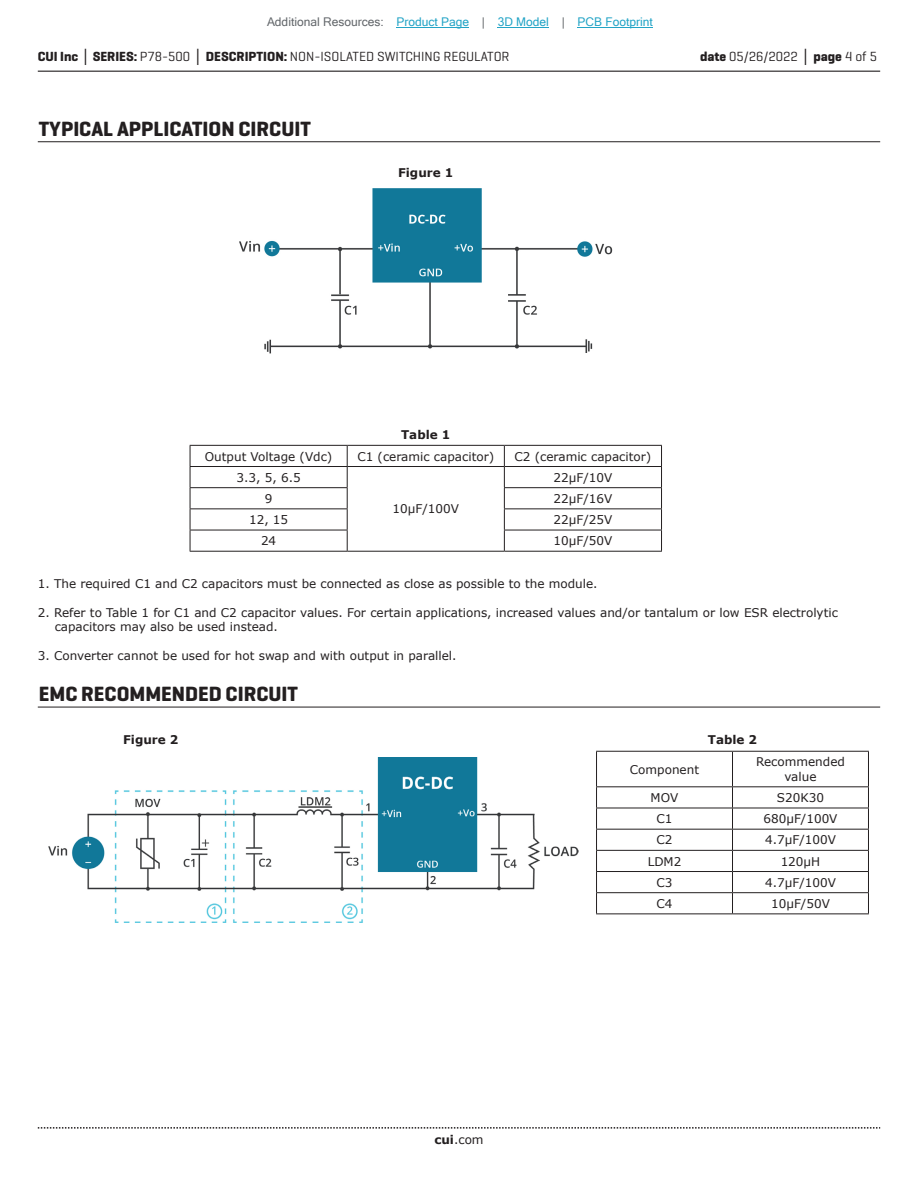
<style>
.page{position:relative;width:918px;height:1188px;background:#fff}
.page>*{position:absolute;margin:0;border:0;box-sizing:border-box;transform-origin:0 0}
.t1{font:700 21px "Geogrotesque";color:#231f20}
.t2{font:13.5px "Geogrotesque";color:#231f20}
.t3{font:12px/14.4px "Verdana";color:#231f20}
.t4{font:12px "Microsoft Sans Serif";color:#23a4c6}
.t5{font:700 12px "Verdana";color:#231f20}
.s1{color:#63676b}
.s2{font-weight:700}
.s3{font-family:"Verdana";font-weight:700}
</style>
<div class="page">
<hr style="left:38px;top:71px;width:842px;height:1px;background:#231f20">
<svg style="left:38px;top:1127px;width:842px;height:2px"></svg>
<hr style="left:38px;top:141px;width:842px;height:1px;background:#231f20">
<hr style="left:38px;top:707px;width:842px;height:1px;background:#231f20">
<hr style="left:190px;top:445px;width:157px;height:1px;background:#231f20">
<hr style="left:347px;top:445px;width:157px;height:1px;background:#231f20">
<hr style="left:504px;top:445px;width:158px;height:1px;background:#231f20">
<hr style="left:190px;top:466px;width:157px;height:1px;background:#231f20">
<hr style="left:347px;top:466px;width:157px;height:1px;background:#231f20">
<hr style="left:504px;top:466px;width:158px;height:1px;background:#231f20">
<hr style="left:190px;top:487px;width:158px;height:1px;background:#231f20">
<hr style="left:504px;top:487px;width:158px;height:1px;background:#231f20">
<hr style="left:190px;top:508px;width:158px;height:1px;background:#231f20">
<hr style="left:504px;top:508px;width:158px;height:1px;background:#231f20">
<hr style="left:190px;top:530px;width:158px;height:1px;background:#231f20">
<svg style="left:190px;top:446px;width:1px;height:105px"></svg>
<svg style="left:347px;top:446px;width:1px;height:105px"></svg>
<hr style="left:504px;top:530px;width:158px;height:1px;background:#231f20">
<svg style="left:504px;top:446px;width:1px;height:105px"></svg>
<svg style="left:661px;top:446px;width:1px;height:105px"></svg>
<hr style="left:190px;top:551px;width:157px;height:1px;background:#231f20">
<hr style="left:347px;top:551px;width:157px;height:1px;background:#231f20">
<hr style="left:504px;top:551px;width:158px;height:1px;background:#231f20">
<hr style="left:596px;top:751px;width:137px;height:1px;background:#231f20">
<hr style="left:596px;top:752px;width:1px;height:34px;background:#231f20">
<hr style="left:733px;top:751px;width:136px;height:1px;background:#231f20">
<hr style="left:732px;top:752px;width:1px;height:34px;background:#231f20">
<hr style="left:868px;top:752px;width:1px;height:34px;background:#231f20">
<hr style="left:596px;top:786px;width:137px;height:1px;background:#231f20">
<hr style="left:733px;top:786px;width:136px;height:1px;background:#231f20">
<hr style="left:596px;top:808px;width:137px;height:1px;background:#231f20">
<hr style="left:733px;top:808px;width:136px;height:1px;background:#231f20">
<hr style="left:596px;top:829px;width:137px;height:1px;background:#231f20">
<hr style="left:733px;top:829px;width:136px;height:1px;background:#231f20">
<hr style="left:596px;top:850px;width:137px;height:1px;background:#231f20">
<hr style="left:733px;top:850px;width:136px;height:1px;background:#231f20">
<hr style="left:596px;top:871px;width:137px;height:1px;background:#231f20">
<hr style="left:733px;top:871px;width:136px;height:1px;background:#231f20">
<hr style="left:596px;top:892px;width:137px;height:1px;background:#231f20">
<svg style="left:596px;top:787px;width:1px;height:126px"></svg>
<hr style="left:733px;top:892px;width:136px;height:1px;background:#231f20">
<svg style="left:732px;top:787px;width:1px;height:126px"></svg>
<svg style="left:868px;top:787px;width:1px;height:126px"></svg>
<hr style="left:596px;top:913px;width:137px;height:1px;background:#231f20">
<hr style="left:733px;top:913px;width:136px;height:1px;background:#231f20">
<img style="left:239px;top:188px;width:373px;height:166px">
<img style="left:49px;top:757px;width:529px;height:165px">
<hr style="left:397px;top:27px;width:72px;height:1px;background:#23a4c6">
<hr style="left:498px;top:27px;width:51px;height:1px;background:#23a4c6">
<hr style="left:578px;top:27px;width:75px;height:1px;background:#23a4c6">
<p class="t4" style="left:267px;top:15px;width:387px"><span class="s1">Additional Resources:</span> Product Page <span class="s1">|</span> 3D Model <span class="s1">|</span> PCB Footprint</p>
<p class="t2" style="left:38px;top:48px;width:473px"><span class="s2">CUI Inc</span> <span class="s3">│</span> <span class="s2">SERIES:</span> P78-500 <span class="s3">│</span> <span class="s2">DESCRIPTION:</span> NON-ISOLATED SWITCHING REGULATOR</p>
<p class="t2" style="left:700px;top:48px;width:179px"><span class="s2">date</span> 05/26/2022 <span class="s3">│</span> <span class="s2">page</span> 4 of 5</p>
<h1 class="t1" style="left:39px;top:116px;width:273px">TYPICAL APPLICATION CIRCUIT</h1>
<p class="t5" style="left:398px;top:164px;width:57px">Figure 1</p>
<p class="t5" style="left:401px;top:426px;width:51px">Table 1</p>
<p class="t3" style="left:205px;top:449px;width:129px">Output Voltage (Vdc)</p>
<p class="t3" style="left:357px;top:449px;width:138px">C1 (ceramic capacitor)</p>
<p class="t3" style="left:515px;top:449px;width:138px">C2 (ceramic capacitor)</p>
<p class="t3" style="left:237px;top:470px;width:66px">3.3, 5, 6.5</p>
<p class="t3" style="left:393px;top:502px;width:68px">10µF/100V</p>
<p class="t3" style="left:554px;top:470px;width:60px">22µF/10V</p>
<p class="t3" style="left:265px;top:491px;width:9px">9</p>
<p class="t3" style="left:554px;top:491px;width:60px">22µF/16V</p>
<p class="t3" style="left:249px;top:512px;width:41px">12, 15</p>
<p class="t3" style="left:554px;top:512px;width:60px">22µF/25V</p>
<p class="t3" style="left:261px;top:534px;width:17px">24</p>
<p class="t3" style="left:554px;top:534px;width:60px">10µF/50V</p>
<p class="t3" style="left:38px;top:576px;width:561px">1. The required C1 and C2 capacitors must be connected as close as possible to the module.</p>
<p class="t3" style="left:55px;top:605px;width:785px;text-indent:-17px">2. Refer to Table 1 for C1 and C2 capacitor values. For certain applications, increased values and/or tantalum or low ESR electrolytic capacitors may also be used instead.</p>
<p class="t3" style="left:38px;top:648px;width:420px">3. Converter cannot be used for hot swap and with output in parallel.</p>
<h1 class="t1" style="left:39px;top:681px;width:261px">EMC RECOMMENDED CIRCUIT</h1>
<p class="t5" style="left:123px;top:731px;width:57px">Figure 2</p>
<p class="t5" style="left:708px;top:731px;width:51px">Table 2</p>
<p class="t3" style="left:630px;top:762px;width:71px">Component</p>
<p class="t3" style="left:756px;top:755px;width:90px;text-align:center">Recommended value</p>
<p class="t3" style="left:651px;top:790px;width:29px">MOV</p>
<p class="t3" style="left:777px;top:790px;width:49px">S20K30</p>
<p class="t3" style="left:657px;top:811px;width:18px">C1</p>
<p class="t3" style="left:763px;top:811px;width:76px">680µF/100V</p>
<p class="t3" style="left:657px;top:833px;width:18px">C2</p>
<p class="t3" style="left:765px;top:833px;width:72px">4.7µF/100V</p>
<p class="t3" style="left:648px;top:854px;width:35px">LDM2</p>
<p class="t3" style="left:781px;top:854px;width:41px">120µH</p>
<p class="t3" style="left:657px;top:875px;width:18px">C3</p>
<p class="t3" style="left:765px;top:875px;width:72px">4.7µF/100V</p>
<p class="t3" style="left:657px;top:896px;width:18px">C4</p>
<p class="t3" style="left:771px;top:896px;width:60px">10µF/50V</p>
<p class="t3" style="left:434px;top:1132px;width:51px"><span class="s2">cui</span>.com</p>
</div>
